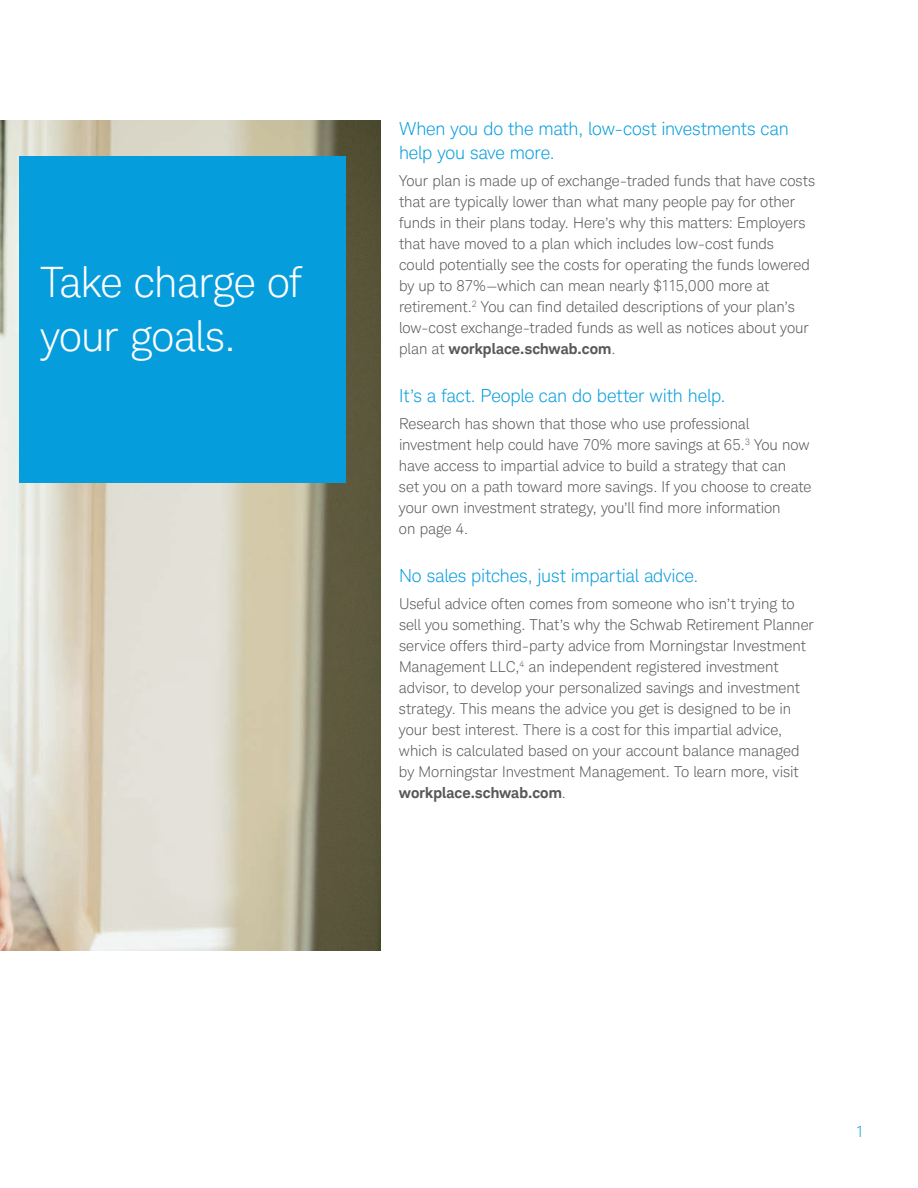
<style>
.page{position:relative;width:918px;height:1188px;background:#fff}
.page>*{position:absolute;margin:0;border:0;box-sizing:border-box;transform-origin:0 0}
.t1{font:300 42px/54px "Charles Modern";letter-spacing:-.015em;color:#fff}
.t2{font:300 18px/24px "Charles Modern";letter-spacing:-.005em;color:#069ddc}
.t3{font:300 15px/21px "Charles Modern";color:#57585a}
.t4{font:300 15px "Charles Modern";color:#069ddc}
.s1{font-weight:700}
</style>
<div class="page">
<img style="left:0;top:120px;width:381px;height:831px">
<div style="left:20px;top:156px;width:326px;height:327px;background:#069ddc"></div>
<h1 class="t1" style="left:40px;top:256px;width:262px">Take charge of your goals.</h1>
<p class="t2" style="left:399px;top:116px;width:391px">When you do the math, low-cost investments can help you save more.</p>
<p class="t3" style="left:399px;top:170px;width:418px">Your plan is made up of exchange-traded funds that have costs that are typically lower than what many people pay for other funds in their plans today. Here’s why this matters: Employers that have moved to a plan which includes low-cost funds<br>could potentially see the costs for operating the funds lowered by up to 87%—which can mean nearly $115,000 more at retirement.<sup>2</sup> You can find detailed descriptions of your plan’s low-cost exchange-traded funds as well as notices about your plan at <span class="s1">workplace.schwab.com</span>.</p>
<p class="t2" style="left:399px;top:383px;width:328px">It’s a fact. People can do better with help.</p>
<p class="t3" style="left:399px;top:413px;width:414px">Research has shown that those who use professional investment help could have 70% more savings at 65.<sup>3</sup> You now have access to impartial advice to build a strategy that can<br>set you on a path toward more savings. If you choose to create your own investment strategy, you’ll find more information<br>on page 4.</p>
<p class="t2" style="left:399px;top:563px;width:301px">No sales pitches, just impartial advice.</p>
<p class="t3" style="left:399px;top:593px;width:416px">Useful advice often comes from someone who isn’t trying to sell you something. That’s why the Schwab Retirement Planner service offers third-party advice from Morningstar Investment Management LLC,<sup>4</sup> an independent registered investment advisor, to develop your personalized savings and investment strategy. This means the advice you get is designed to be in your best interest. There is a cost for this impartial advice, which is calculated based on your account balance managed by Morningstar Investment Management. To learn more, visit <span class="s1">workplace.schwab.com</span>.</p>
<p class="t4" style="left:856px;top:1123px;width:10px">1</p>
</div>
